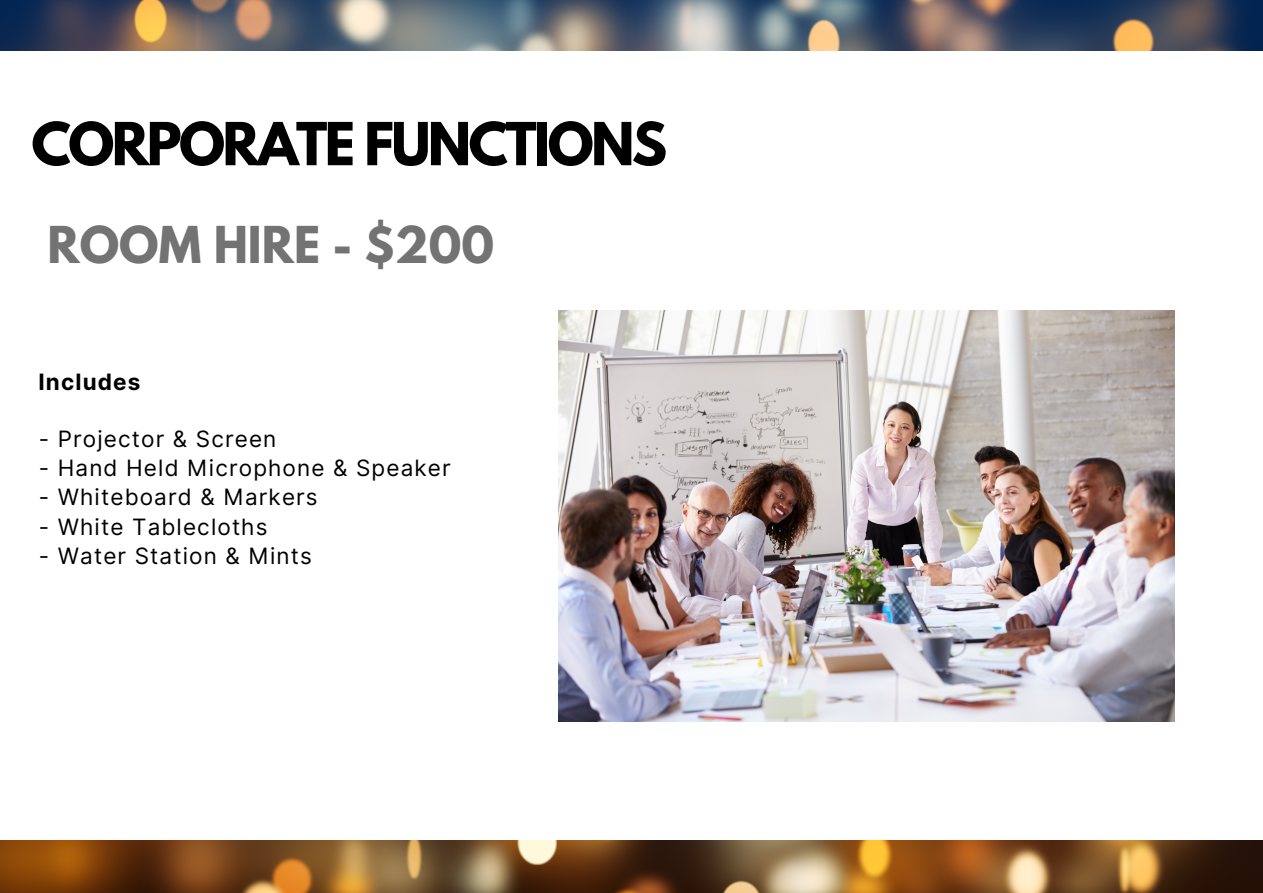
<style>
.page{position:relative;width:1263px;height:893px;background:#fff}
.page>*{position:absolute;margin:0;border:0;box-sizing:border-box;transform-origin:0 0}
.t1{font:700 52.5px "League Spartan";letter-spacing:-.05em;color:#000}
.t2{font:700 45px "League Spartan";color:#737373}
.t3{font:22.5px "Inter";letter-spacing:.05em;color:#000}
.t4{font:700 22.5px "Inter";letter-spacing:.05em;color:#000}
</style>
<div class="page">
<img style="left:0;top:0;width:1263px;height:893px">
<div style="left:0;top:52px;width:1263px;height:788px;background:#fff"></div>
<img style="left:558px;top:310px;width:616px;height:411px">
<p class="t1" style="left:31px;top:118px;width:637px">CORPORATE FUNCTIONS</p>
<p class="t2" style="left:48px;top:222px;width:448px">ROOM HIRE - $200</p>
<p class="t4" style="left:39px;top:369px;width:103px">Includes</p>
<p class="t3" style="left:39px;top:425px;width:239px">- Projector &amp; Screen</p>
<p class="t3" style="left:39px;top:454px;width:413px">- Hand Held Microphone &amp; Speaker</p>
<p class="t3" style="left:39px;top:483px;width:280px">- Whiteboard &amp; Markers</p>
<p class="t3" style="left:39px;top:513px;width:230px">- White Tablecloths</p>
<p class="t3" style="left:39px;top:542px;width:275px">- Water Station &amp; Mints</p>
</div>
